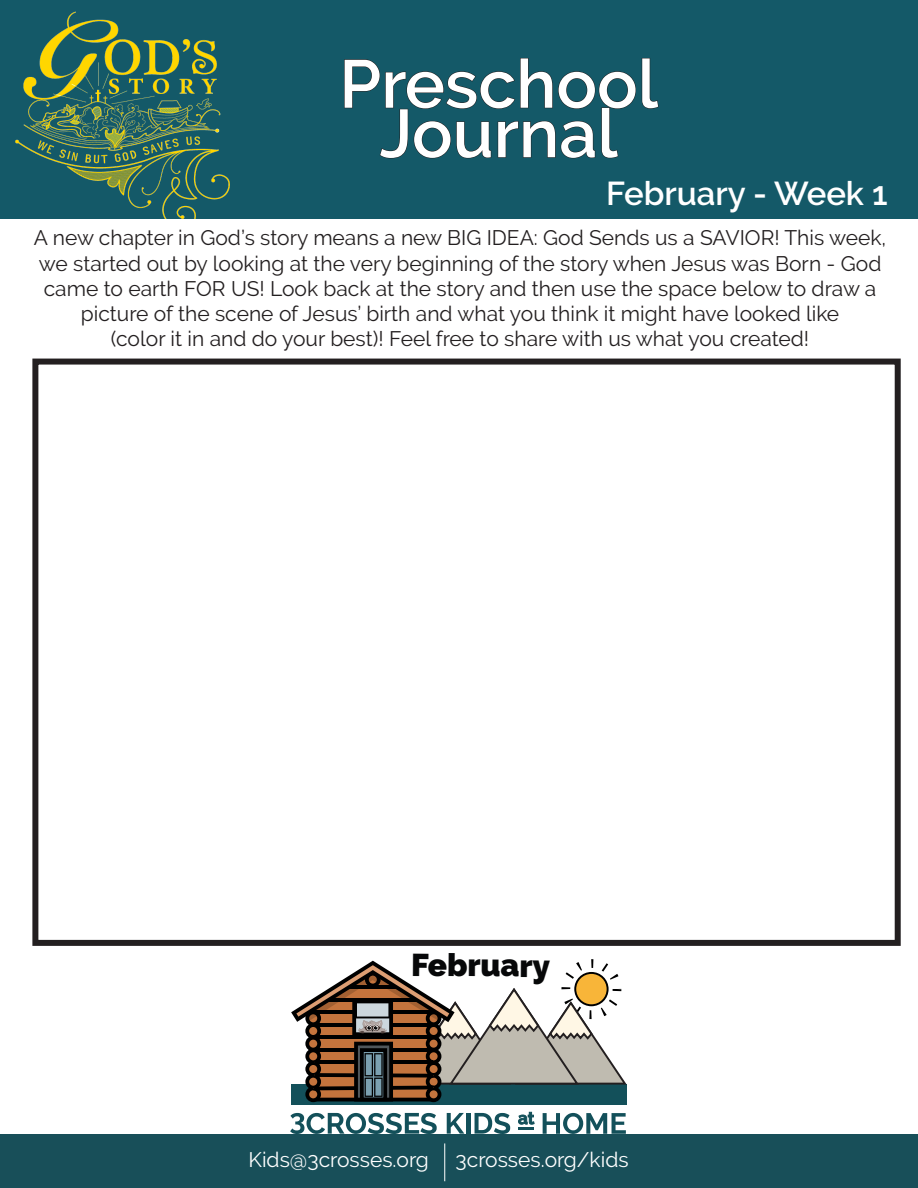
<style>
.page{position:relative;width:918px;height:1188px;background:#fff}
.page>*{position:absolute;margin:0;border:0;box-sizing:border-box;transform-origin:0 0}
.t1{font:600 67.5px "Raleway";color:#fff}
.t2{font:600 33px "Raleway";color:#fff}
.t3{font:900 31.5px "Raleway";color:#070809}
.t4{font:21px/25.2px "Raleway";color:#231f20;text-align:center}
.t5{font:21px "Raleway";color:#fff}
</style>
<div class="page">
<div style="left:0;top:0;width:918px;height:218px;background:#145968"></div>
<img style="left:15px;top:11px;width:215px;height:207px">
<svg style="left:344px;top:58px;width:315px;height:101px"></svg>
<div style="left:0;top:1134px;width:918px;height:54px;background:#184f59"></div>
<hr style="left:444px;top:1143px;width:1px;height:38px;background:#fff">
<div style="left:291px;top:1085px;width:336px;height:20px;background:#13505a"></div>
<svg style="left:291px;top:961px;width:336px;height:141px"></svg>
<svg style="left:290px;top:1113px;width:147px;height:21px"></svg>
<svg style="left:447px;top:1113px;width:17px;height:21px"></svg>
<hr style="left:466px;top:1113px;width:4px;height:21px;background:#13505a">
<svg style="left:475px;top:1113px;width:35px;height:21px"></svg>
<svg style="left:543px;top:1113px;width:83px;height:21px"></svg>
<svg style="left:518px;top:1112px;width:17px;height:18px"></svg>
<div style="left:32px;top:359px;width:869px;height:587px;border:6px solid #231f20"></div>
<p class="t1" style="left:339px;top:45px;width:320px">Preschool</p>
<p class="t1" style="left:380px;top:95px;width:240px">Journal</p>
<p class="t2" style="left:606px;top:174px;width:283px">February - Week 1</p>
<p class="t4" style="left:34px;top:225px;width:854px">A new chapter in God’s story means a new BIG IDEA: God Sends us a SAVIOR! This week, we started out by looking at the very beginning of the story when Jesus was Born - God came to earth FOR US! Look back at the story and then use the space below to draw a picture of the scene of Jesus’ birth and what you think it might have looked like</p>
<p class="t4" style="left:111px;top:326px;width:700px">(color it in and do your best)! Feel free to share with us what you created!</p>
<p class="t3" style="left:412px;top:946px;width:141px;rotate:1deg">February</p>
<p class="t5" style="left:249px;top:1148px;width:182px">Kids@3crosses.org</p>
<p class="t5" style="left:456px;top:1148px;width:175px">3crosses.org/kids</p>
</div>
